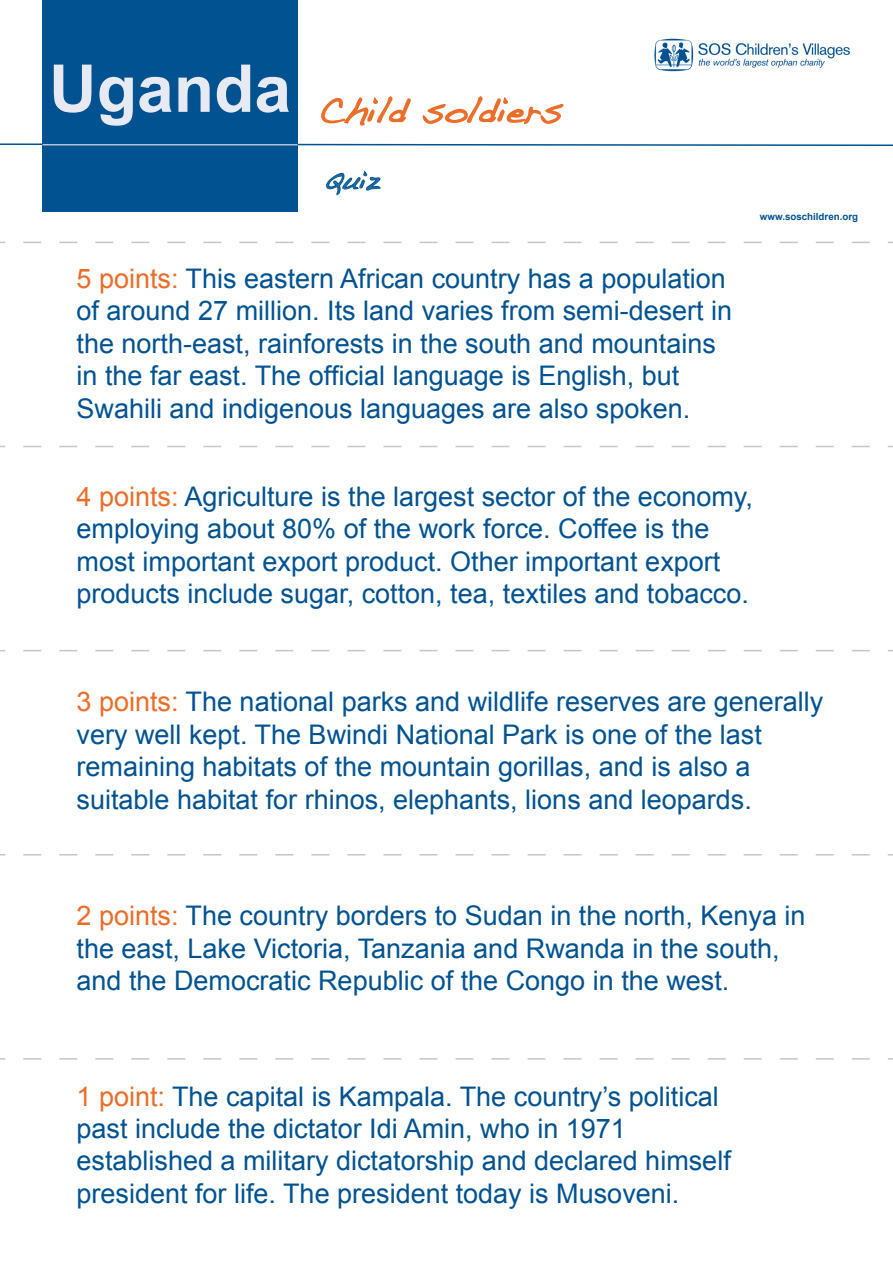
<style>
.page{position:relative;width:893px;height:1263px;background:#fff}
.page>*{position:absolute;margin:0;border:0;box-sizing:border-box;transform-origin:0 0}
.t1{font:36px "Handwriting Dakota";color:#eb6d28}
.t2{font:27px/32.4px "Arial";color:#005291}
.t3{font:24.75px "Handwriting Dakota";color:#216ca4}
.t4{font:700 9.75px "Arial";color:#005291}
.s1{color:#eb6d28}
</style>
<div class="page">
<img style="left:654px;top:38px;width:196px;height:34px">
<svg style="left:326px;top:170px;width:55px;height:26px"></svg>
<svg style="left:0;top:143px;width:893px;height:4px"></svg>
<div style="left:43px;top:0;width:255px;height:212px;background:#005291"></div>
<svg style="left:321px;top:96px;width:90px;height:30px"></svg>
<svg style="left:422px;top:96px;width:142px;height:28px"></svg>
<hr style="left:43px;top:144px;width:255px;height:1px;background:#b2c1da">
<svg style="left:0;top:242px;width:893px;height:1px"></svg>
<svg style="left:0;top:446px;width:893px;height:1px"></svg>
<svg style="left:0;top:650px;width:893px;height:1px"></svg>
<svg style="left:0;top:854px;width:893px;height:1px"></svg>
<svg style="left:0;top:1058px;width:893px;height:1px"></svg>
<h1 class="t1" style="left:49px;top:89px;width:515px"><sup>Uganda</sup> Child soldiers</h1>
<p class="t3" style="left:325px;top:166px;width:56px">Quiz</p>
<p class="t2" style="left:77px;top:263px;width:657px"><span class="s1">5 points:</span> This eastern African country has a population of around 27 million. Its land varies from semi-desert in the north-east, rainforests in the south and mountains in the far east. The official language is English, but Swahili and indigenous languages are also spoken.</p>
<p class="t4" style="left:760px;top:211px;width:100px">www.soschildren.org</p>
<p class="t2" style="left:77px;top:480px;width:678px"><span class="s1">4 points:</span> Agriculture is the largest sector of the economy, employing about 80% of the work force. Coffee is the most important export product. Other important export products include sugar, cotton, tea, textiles and tobacco.</p>
<p class="t2" style="left:77px;top:686px;width:748px"><span class="s1">3 points:</span> The national parks and wildlife reserves are generally very well kept. The Bwindi National Park is one of the last remaining habitats of the mountain gorillas, and is also a suitable habitat for rhinos, elephants, lions and leopards.</p>
<p class="t2" style="left:77px;top:900px;width:730px"><span class="s1">2 points:</span> The country borders to Sudan in the north, Kenya in the east, Lake Victoria, Tanzania and Rwanda in the south, and the Democratic Republic of the Congo in the west.</p>
<p class="t2" style="left:77px;top:1080px;width:656px"><span class="s1">1 point:</span> The capital is Kampala. The country’s political past include the dictator Idi Amin, who in 1971 established a military dictatorship and declared himself president for life. The president today is Musoveni.</p>
</div>
